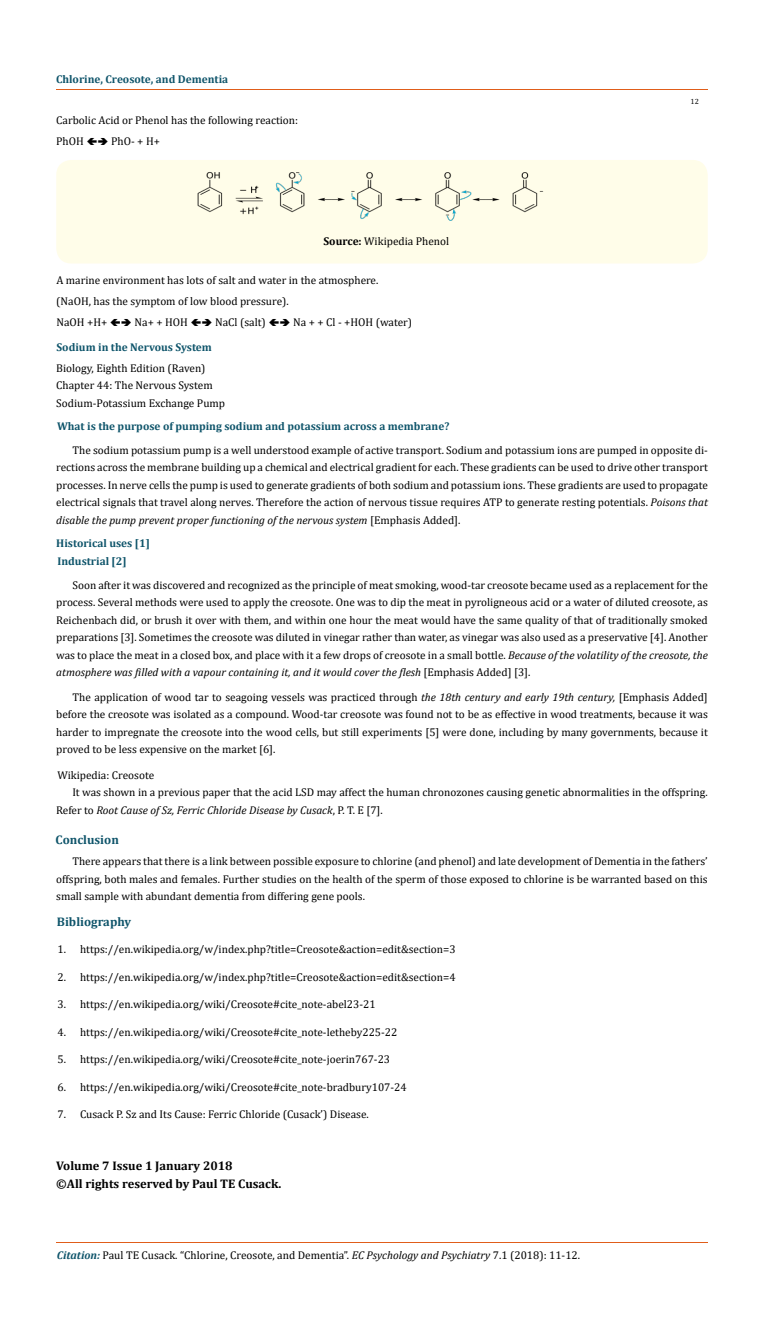
<style>
.page{position:relative;width:764px;height:1337px;background:#fff}
.page>*{position:absolute;margin:0;border:0;box-sizing:border-box;transform-origin:0 0}
.t1{font:700 12.5px/17.5px "Cambria";color:#000}
.t2{font:700 12.5px "Cambria";color:#0e546a}
.t3{font:11.25px/17.5px "Cambria";color:#000;text-align:justify}
.t4{font:700 11.25px "Cambria";color:#0e546a}
.t5{font:italic 11.25px "Cambria";color:#000}
.t6{font:7.5px "Cambria";color:#000}
.s1{font-weight:700}
.s2{font-style:italic}
.s3{font-style:normal}
.s4{font-weight:700;font-style:italic;color:#0e546a}
</style>
<div class="page">
<hr style="left:56px;top:90px;width:652px;height:1px;background:#e05d1a">
<hr style="left:56px;top:1242px;width:652px;height:1px;background:#e05d1a">
<div style="left:56px;top:160px;width:652px;height:103px;background:#fffde9;border-radius:15px"></div>
<img style="left:197px;top:172px;width:347px;height:49px">
<p class="t4" style="left:56px;top:71px;width:174px">Chlorine, Creosote, and Dementia</p>
<p class="t3" style="left:56px;top:111px;width:243px">Carbolic Acid or Phenol has the following reaction:</p>
<p class="t3" style="left:56px;top:132px;width:29px">PhOH</p>
<p class="t3" style="left:111px;top:132px;width:50px">PhO- + H+</p>
<p class="t3" style="left:323px;top:232px;width:127px"><span class="s1">Source:</span> Wikipedia Phenol</p>
<p class="t3" style="left:56px;top:269px;width:324px;line-height:21.1px;text-align:left">A marine environment has lots of salt and water in the atmosphere. (NaOH, has the symptom of low blood pressure).<br>NaOH +H+</p>
<p class="t3" style="left:134px;top:313px;width:55px">Na+ + HOH</p>
<p class="t3" style="left:215px;top:313px;width:52px">NaCl (salt)</p>
<p class="t3" style="left:293px;top:313px;width:121px">Na + + Cl - +HOH (water)</p>
<p class="t3" style="left:56px;top:359px;width:170px;text-align:left">Biology, Eighth Edition (Raven)<br>Chapter 44: The Nervous System<br>Sodium-Potassium Exchange Pump</p>
<p class="t4" style="left:57px;top:418px;width:394px">What is the purpose of pumping sodium and potassium across a membrane?</p>
<p class="t4" style="left:56px;top:339px;width:157px">Sodium in the Nervous System</p>
<p class="t6" style="left:690px;top:97px;width:10px">12</p>
<p class="t3" style="left:56px;top:441px;width:653px;text-indent:16px">The sodium potassium pump is a well understood example of active transport. Sodium and potassium ions are pumped in opposite di&shy;rections across the membrane building up a chemical and electrical gradient for each. These gradients can be used to drive other transport processes. In nerve cells the pump is used to generate gradients of both sodium and potassium ions. These gradients are used to propagate electrical signals that travel along nerves. Therefore the action of nervous tissue requires ATP to generate resting potentials. <span class="s2">Poisons that disable the pump prevent proper functioning of the nervous system</span> [Emphasis Added].</p>
<p class="t4" style="left:56px;top:535px;width:95px">Historical uses [1]</p>
<p class="t4" style="left:57px;top:553px;width:71px">Industrial [2]</p>
<p class="t3" style="left:56px;top:576px;width:653px;text-indent:16px">Soon after it was discovered and recognized as the principle of meat smoking, wood-tar creosote became used as a replacement for the process. Several methods were used to apply the creosote. One was to dip the meat in pyroligneous acid or a water of diluted creosote, as Reichenbach did, or brush it over with them, and within one hour the meat would have the same quality of that of traditionally smoked preparations [3]. Sometimes the creosote was diluted in vinegar rather than water, as vinegar was also used as a preservative [4]. Another was to place the meat in a closed box, and place with it a few drops of creosote in a small bottle. <span class="s2">Because of the volatility of the creosote, the atmosphere was filled with a vapour containing it, and it would cover the flesh</span> [Emphasis Added] [3].</p>
<p class="t3" style="left:56px;top:688px;width:653px;text-indent:16px">The application of wood tar to seagoing vessels was practiced through <span class="s2">the 18th century and early 19th century,</span> [Emphasis Added] before the creosote was isolated as a compound. Wood-tar creosote was found not to be as effective in wood treatments, because it was harder to impregnate the creosote into the wood cells, but still experiments [5] were done, including by many governments, because it proved to be less expensive on the market [6].</p>
<p class="t3" style="left:57px;top:766px;width:98px">Wikipedia: Creosote</p>
<p class="t3" style="left:72px;top:783px;width:637px">It was shown in a previous paper that the acid LSD may affect the human chronozones causing genetic abnormalities in the offspring.</p>
<p class="t5" style="left:56px;top:802px;width:328px"><span class="s3">Refer to</span> Root Cause of Sz, Ferric Chloride Disease by Cusack<span class="s3">, P. T. E [7].</span></p>
<p class="t2" style="left:56px;top:830px;width:65px">Conclusion</p>
<p class="t3" style="left:56px;top:852px;width:653px;text-indent:16px">There appears that there is a link between possible exposure to chlorine (and phenol) and late development of Dementia in the fathers’ offspring, both males and females. Further studies on the health of the sperm of those exposed to chlorine is be warranted based on this small sample with abundant dementia from differing gene pools.</p>
<p class="t2" style="left:57px;top:912px;width:76px">Bibliography</p>
<p class="t3" style="left:58px;top:940px;width:400px">1. https://en.wikipedia.org/w/index.php?title=Creosote&amp;action=edit&amp;section=3</p>
<p class="t3" style="left:58px;top:967px;width:400px">2. https://en.wikipedia.org/w/index.php?title=Creosote&amp;action=edit&amp;section=4</p>
<p class="t3" style="left:58px;top:995px;width:319px">3. https://en.wikipedia.org/wiki/Creosote#cite_note-abel23-21</p>
<p class="t3" style="left:58px;top:1022px;width:341px">4. https://en.wikipedia.org/wiki/Creosote#cite_note-letheby225-22</p>
<p class="t3" style="left:58px;top:1050px;width:334px">5. https://en.wikipedia.org/wiki/Creosote#cite_note-joerin767-23</p>
<p class="t3" style="left:58px;top:1077px;width:351px">6. https://en.wikipedia.org/wiki/Creosote#cite_note-bradbury107-24</p>
<p class="t3" style="left:58px;top:1105px;width:313px">7. Cusack P. Sz and Its Cause: Ferric Chloride (Cusack’) Disease.</p>
<p class="t1" style="left:56px;top:1156px;width:227px">Volume 7 Issue 1 January 2018<br>©All rights reserved by Paul TE Cusack.</p>
<p class="t3" style="left:57px;top:1246px;width:525px"><span class="s4">Citation:</span> Paul TE Cusack. “Chlorine, Creosote, and Dementia”. <span class="s2">EC Psychology and Psychiatry</span> 7.1 (2018): 11-12.</p>
</div>
